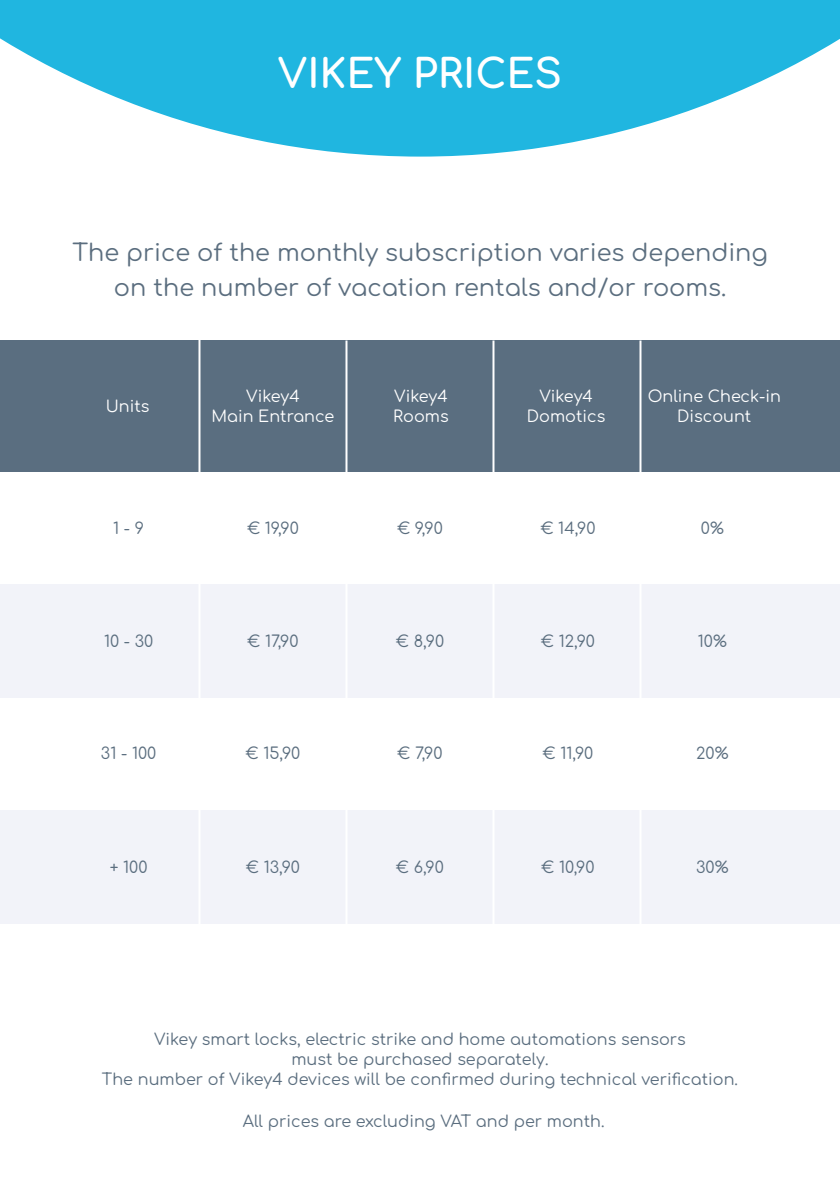
<style>
.page{position:relative;width:840px;height:1191px;background:#fff}
.page>*{position:absolute;margin:0;border:0;box-sizing:border-box;transform-origin:0 0}
.t1{font:40px "Comfortaa";color:#fff}
.t2{font:23.6px/35.4px "Comfortaa";color:#5b6e7f;text-align:center}
.t3{font:16px/20px "Comfortaa";color:#5b6e7f;text-align:center}
.t4{font:16px/20px "Comfortaa";color:#fff;text-align:center}
</style>
<div class="page">
<svg style="left:0;top:0;width:839px;height:157px;fill:#20b6e0"></svg>
<div style="left:0;top:810px;width:839px;height:113px;background:#f2f3f9"></div>
<div style="left:0;top:584px;width:839px;height:113px;background:#f2f3f9"></div>
<div style="left:0;top:340px;width:839px;height:132px;background:#5a6e80"></div>
<hr style="left:198px;top:339px;width:2px;height:680px;background:#fff">
<hr style="left:492px;top:340px;width:2px;height:681px;background:#fff">
<hr style="left:639px;top:340px;width:2px;height:681px;background:#fff">
<hr style="left:345px;top:340px;width:2px;height:681px;background:#fff">
<h1 class="t1" style="left:278px;top:37px;width:285px">VIKEY PRICES</h1>
<h2 class="t2" style="left:72px;top:232px;width:696px">The price of the monthly subscription varies depending on the number of vacation rentals and/or rooms.</h2>
<p class="t4" style="left:106px;top:394px;width:45px">Units</p>
<p class="t4" style="left:211px;top:384px;width:124px">Vikey4<br>Main Entrance</p>
<p class="t4" style="left:393px;top:384px;width:57px;text-align:left">Vikey4<br>Rooms</p>
<p class="t4" style="left:526px;top:384px;width:80px">Vikey4<br>Domotics</p>
<p class="t4" style="left:647px;top:384px;width:135px">Online Check-in<br>Discount</p>
<p class="t3" style="left:113px;top:516px;width:32px">1 - 9</p>
<p class="t3" style="left:247px;top:516px;width:53px">€ 19,90</p>
<p class="t3" style="left:397px;top:516px;width:47px">€ 9,90</p>
<p class="t3" style="left:540px;top:516px;width:57px">€ 14,90</p>
<p class="t3" style="left:700px;top:516px;width:24px">0%</p>
<p class="t3" style="left:104px;top:629px;width:51px">10 - 30</p>
<p class="t3" style="left:247px;top:629px;width:53px">€ 17,90</p>
<p class="t3" style="left:395px;top:629px;width:50px">€ 8,90</p>
<p class="t3" style="left:540px;top:629px;width:56px">€ 12,90</p>
<p class="t3" style="left:697px;top:629px;width:30px">10%</p>
<p class="t3" style="left:101px;top:741px;width:57px">31 - 100</p>
<p class="t3" style="left:245px;top:741px;width:56px">€ 15,90</p>
<p class="t3" style="left:397px;top:741px;width:47px">€ 7,90</p>
<p class="t3" style="left:542px;top:741px;width:52px">€ 11,90</p>
<p class="t3" style="left:695px;top:741px;width:34px">20%</p>
<p class="t3" style="left:541px;top:855px;width:55px">€ 10,90</p>
<p class="t3" style="left:110px;top:855px;width:39px">+ 100</p>
<p class="t3" style="left:246px;top:855px;width:56px">€ 13,90</p>
<p class="t3" style="left:395px;top:855px;width:50px">€ 6,90</p>
<p class="t3" style="left:695px;top:855px;width:34px">30%</p>
<p class="t3" style="left:102px;top:1027px;width:637px">Vikey smart locks, electric strike and home automations sensors<br>must be purchased separately.<br>The number of Vikey4 devices will be confirmed during technical verification.</p>
<p class="t3" style="left:243px;top:1109px;width:363px">All prices are excluding VAT and per month.</p>
</div>
